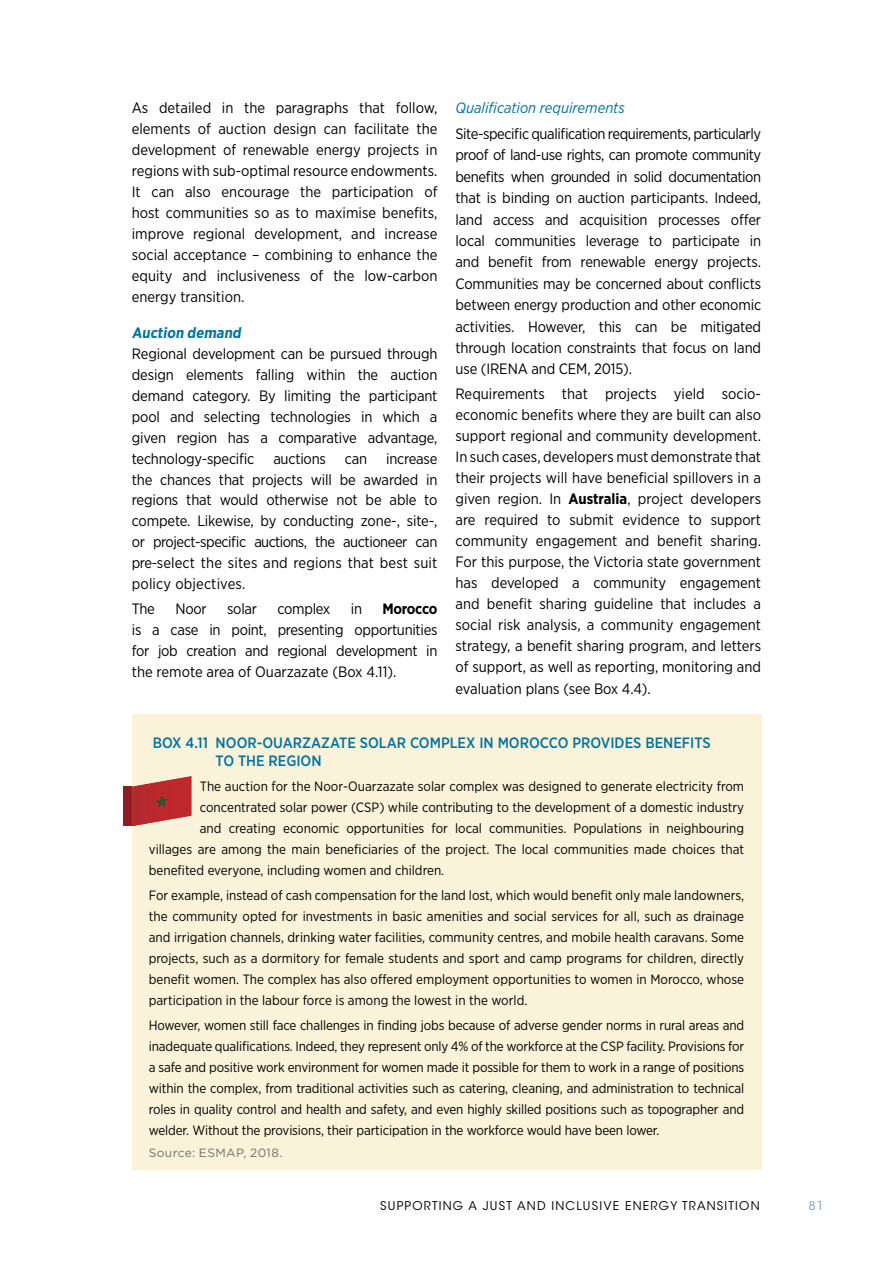
<style>
.page{position:relative;width:893px;height:1263px;background:#fff}
.page>*{position:absolute;margin:0;border:0;box-sizing:border-box;transform-origin:0 0}
.t1{font:15px/21px "Gotham Narrow";letter-spacing:-.01em;color:#000;text-align:justify}
.t2{font:500 15px/18px "Gotham Narrow";color:#0073a2}
.t3{font:italic 15px "Gotham Narrow";color:#0073a2}
.t4{font:700 15px "Gotham Narrow";color:#0073a2}
.t5{font:700 15px "Gotham Narrow";letter-spacing:-.025em;color:#000}
.t6{font:13.5px/21px "Gotham Narrow";color:#000;text-align:justify}
.t7{font:12px "ITC Avant Garde Std";letter-spacing:.1em;color:#000}
.t8{font:12px "Gotham";letter-spacing:.03em;color:#706f6f}
.t9{font:12px "ITC Avant Garde Std";color:#769dba}
.s1{font-weight:700}
</style>
<div class="page">
<div style="left:132px;top:714px;width:629px;height:59px;background:#faf3da"></div>
<div style="left:132px;top:759px;width:629px;height:140px;background:#faf3da"></div>
<div style="left:132px;top:868px;width:629px;height:161px;background:#faf3da"></div>
<div style="left:132px;top:998px;width:629px;height:161px;background:#faf3da"></div>
<div style="left:132px;top:1113px;width:629px;height:56px;background:#faf3da"></div>
<svg style="left:132px;top:776px;width:59px;height:50px"></svg>
<div style="left:123px;top:787px;width:9px;height:39px;background:#911d22"></div>
<p class="t1" style="left:132px;top:97px;width:307px">As detailed in the paragraphs that follow, elements of auction design can facilitate the development of renewable energy projects in regions with sub-optimal resource endowments.<br>It can also encourage the participation of host communities so as to maximise benefits, improve regional development, and increase social acceptance – combining to enhance the equity and inclusiveness of the low-carbon energy transition.</p>
<p class="t4" style="left:132px;top:323px;width:113px">Auction demand</p>
<p class="t1" style="left:132px;top:343px;width:307px">Regional development can be pursued through design elements falling within the auction demand category. By limiting the participant pool and selecting technologies in which a given region has a comparative advantage, technology-specific</p>
<p class="t1" style="left:132px;top:448px;width:307px;text-indent:254px">increase the chances that projects will be awarded in regions that would otherwise not be able to compete. Likewise, by conducting zone-, site-, or project-specific auctions, the auctioneer can pre-select the sites and regions that best suit policy objectives.</p>
<p class="t1" style="left:132px;top:598px;width:25px">The</p>
<p class="t1" style="left:175px;top:598px;width:33px">Noor</p>
<p class="t1" style="left:227px;top:598px;width:31px">solar</p>
<p class="t1" style="left:278px;top:598px;width:54px">complex</p>
<p class="t1" style="left:351px;top:598px;width:13px">in</p>
<p class="t5" style="left:383px;top:599px;width:56px">Morocco</p>
<p class="t1" style="left:132px;top:619px;width:307px">is a case in point, presenting opportunities for job creation and regional development in the remote area of Ouarzazate (Box 4.11).</p>
<p class="t1" style="left:273px;top:448px;width:54px">auctions</p>
<p class="t1" style="left:345px;top:448px;width:24px">can</p>
<p class="t3" style="left:455px;top:98px;width:171px">Qualification requirements</p>
<p class="t1" style="left:455px;top:122px;width:307px">Site-specific qualification requirements, particularly proof of land-use rights, can promote community benefits when grounded in solid documentation that is binding on auction participants. Indeed, land access and acquisition processes offer local communities leverage to participate in and benefit from renewable energy projects.<br>Communities may be concerned about conflicts between energy production and other economic activities. However, this can be mitigated through location constraints that focus on land use (IRENA and CEM, 2015).</p>
<p class="t1" style="left:455px;top:383px;width:307px">Requirements that projects yield socio&shy;economic benefits where they are built can also support regional and community development.<br>In such cases, developers must demonstrate that their projects will have beneficial spillovers in a given region. In <span class="s1">Australia</span>, project developers are required to submit evidence to support community engagement and benefit sharing.<br>For this purpose, the Victoria state government has developed a community engagement and benefit sharing guideline that includes a social risk analysis, a community engagement strategy, a benefit sharing program, and letters of support, as well as reporting, monitoring and evaluation plans (see Box 4.4).</p>
<p class="t2" style="left:216px;top:733px;width:496px;text-indent:-63px">BOX 4.11 NOOR-OUARZAZATE SOLAR COMPLEX IN MOROCCO PROVIDES BENEFITS<br>TO THE REGION</p>
<p class="t6" style="left:200px;top:775px;width:546px">The auction for the Noor-Ouarzazate solar complex was designed to generate electricity from</p>
<p class="t6" style="left:200px;top:796px;width:546px">concentrated solar power (CSP) while contributing to the development of a domestic industry</p>
<p class="t6" style="left:200px;top:817px;width:546px">and creating economic opportunities for local communities. Populations in neighbouring</p>
<p class="t6" style="left:149px;top:838px;width:597px">villages are among the main beneficiaries of the project. The local communities made choices that</p>
<p class="t6" style="left:149px;top:859px;width:297px">benefited everyone, including women and children.</p>
<p class="t6" style="left:149px;top:884px;width:597px">For example, instead of cash compensation for the land lost, which would benefit only male landowners, the community opted for investments in basic amenities and social services for all, such as drainage and irrigation channels, drinking water facilities, community centres, and mobile health caravans. Some projects, such as a dormitory for female students and sport and camp programs for children, directly benefit women. The complex has also offered employment opportunities to women in Morocco, whose participation in the labour force is among the lowest in the world.</p>
<p class="t6" style="left:149px;top:1015px;width:597px">However, women still face challenges in finding jobs because of adverse gender norms in rural areas and inadequate qualifications. Indeed, they represent only 4% of the workforce at the CSP facility. Provisions for a safe and positive work environment for women made it possible for them to work in a range of positions within the complex, from traditional activities such as catering, cleaning, and administration to technical roles in quality control and health and safety, and even highly skilled positions such as topographer and welder. Without the provisions, their participation in the workforce would have been lower.</p>
<p class="t8" style="left:149px;top:1145px;width:135px">Source: ESMAP, 2018.</p>
<p class="t7" style="left:380px;top:1198px;width:381px">SUPPORTING A JUST AND INCLUSIVE ENERGY TRANSITION</p>
<p class="t9" style="left:809px;top:1198px;width:17px">81</p>
</div>
